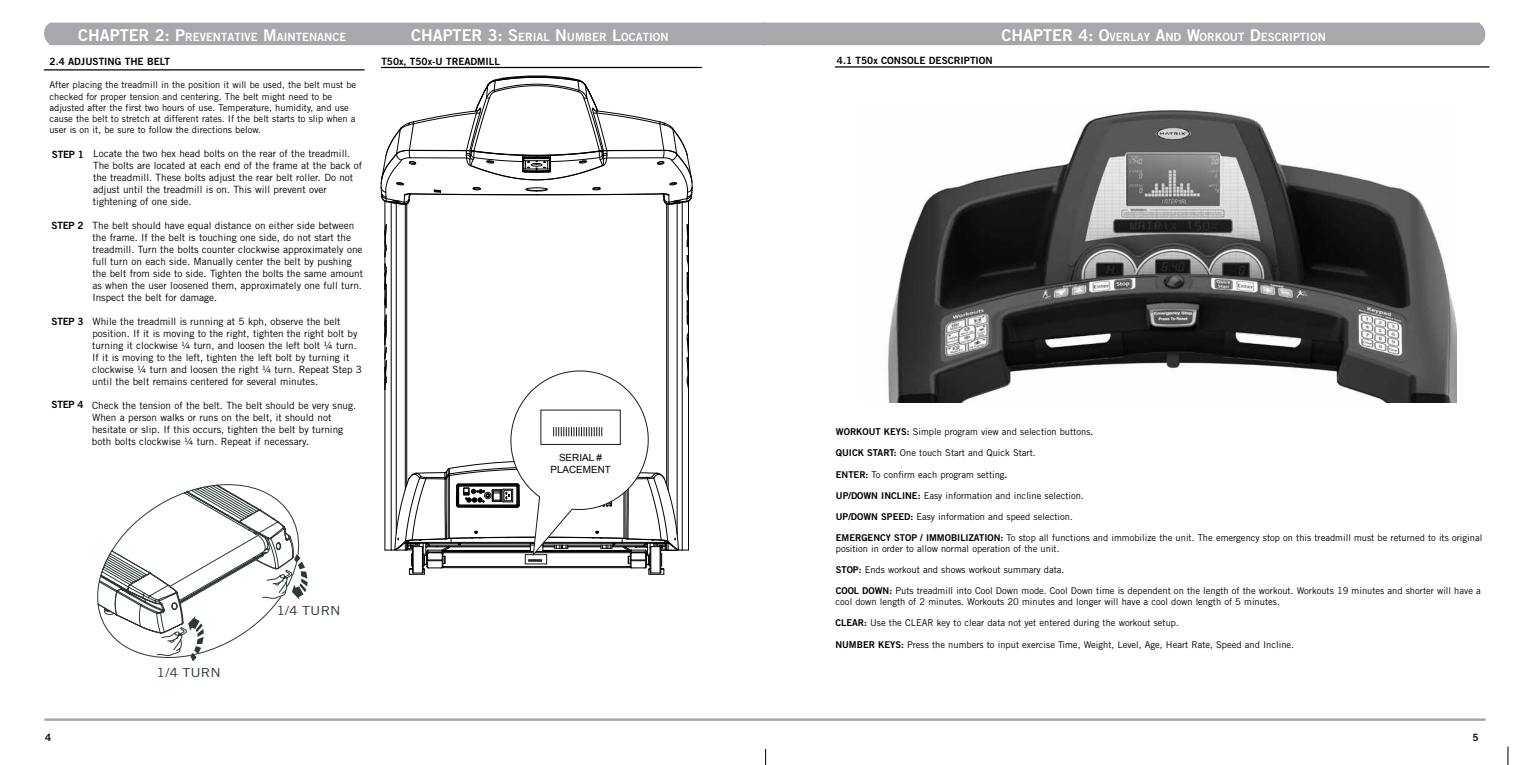
<style>
.page{position:relative;width:1530px;height:765px;background:#fff}
.page>*{position:absolute;margin:0;border:0;box-sizing:border-box;transform-origin:0 0}
.t1{font:16.25px "Trade Gothic LT Std Bd 2";color:#fff}
.t2{font:12.5px "Trade Gothic LT Std";color:#2d3a34;scale:1.15 1}
.t3{font:11.38px "Trade Gothic LT Std Bd 2";color:#fff}
.t4{font:10px/12px "Trade Gothic LT Std";color:#000}
.t5{font:10px "Trade Gothic LT Std Bd 2";color:#000}
.t6{font:9.88px/11.9px "Arial";color:#000;text-align:center}
.t7{font:9.38px/11.2px "Trade Gothic LT Std";color:#000}
.t8{font:9.38px "Trade Gothic LT Std Bd 2";color:#000}
.s1{font-size:16.25px}
.s2{font-family:"Trade Gothic LT Std Bd 2"}
</style>
<div class="page">
<hr style="left:45px;top:718px;width:720px;height:3px;background:#a6a8ab">
<div style="left:44px;top:23px;width:1441px;height:22px;background:#a6a8ab"></div>
<hr style="left:765px;top:718px;width:720px;height:3px;background:#a6a8ab">
<svg style="left:1508px;top:746px;width:1px;height:19px"></svg>
<svg style="left:765px;top:749px;width:1px;height:16px"></svg>
<hr style="left:44px;top:69px;width:320px;height:2px;background:#000">
<hr style="left:381px;top:67px;width:320px;height:1px;background:#000">
<hr style="left:385px;top:201px;width:1px;height:349px;background:#030000">
<hr style="left:688px;top:201px;width:1px;height:349px;background:#030000">
<hr style="left:406px;top:204px;width:1px;height:281px;background:#030000">
<hr style="left:666px;top:204px;width:1px;height:281px;background:#030000">
<svg style="left:380px;top:75px;width:313px;height:130px"></svg>
<hr style="left:405px;top:204px;width:1px;height:286px;background:#030000">
<hr style="left:396px;top:203px;width:1px;height:330px;background:#030000">
<hr style="left:391px;top:203px;width:1px;height:347px;background:#030000">
<hr style="left:682px;top:203px;width:1px;height:347px;background:#030000">
<hr style="left:677px;top:203px;width:1px;height:331px;background:#030000">
<hr style="left:668px;top:204px;width:1px;height:286px;background:#030000">
<svg style="left:384px;top:223px;width:305px;height:352px"></svg>
<hr style="left:835px;top:66px;width:654px;height:2px;background:#000">
<svg style="left:97px;top:484px;width:211px;height:177px"></svg>
<img style="left:888px;top:110px;width:569px;height:293px">
<h1 class="t1" style="left:78px;top:25px;width:31px">CHAPTER</h1>
<p class="t3" style="left:155px;top:29px;width:193px"><span class="s1">2: P</span>REVENTATIVE <span class="s1">M</span>AINTENANCE</p>
<h1 class="t1" style="left:411px;top:25px;width:31px">CHAPTER</h1>
<p class="t3" style="left:488px;top:29px;width:182px"><span class="s1">3: S</span>ERIAL <span class="s1">N</span> UMBER <span class="s1">L</span>OCATION</p>
<p class="t5" style="left:381px;top:55px;width:120px">T50X, T50X-U TREADMILL</p>
<p class="t5" style="left:50px;top:55px;width:122px">2.4 ADJUSTING THE BELT</p>
<p class="t7" style="left:49px;top:79px;width:308px">After placing the treadmill in the position it will be used, the belt must be checked for proper tension and centering. The belt might need to be adjusted after the first two hours of use. Temperature, humidity, and use cause the belt to stretch at different rates. If the belt starts to slip when a user is on it, be sure to follow the directions below.</p>
<p class="t4" style="left:93px;top:147px;width:271px">Locate the two hex head bolts on the rear of the treadmill.<br>The bolts are located at each end of the frame at the back of the treadmill. These bolts adjust the rear belt roller. Do not adjust until the treadmill is on. This will prevent over tightening of one side.</p>
<p class="t4" style="left:92px;top:219px;width:272px">The belt should have equal distance on either side between the frame. If the belt is touching one side, do not start the treadmill. Turn the bolts counter clockwise approximately one full turn on each side. Manually center the belt by pushing the belt from side to side. Tighten the bolts the same amount as when the user loosened them, approximately one full turn.<br>Inspect the belt for damage.</p>
<p class="t4" style="left:92px;top:315px;width:271px">While the treadmill is running at 5 kph, observe the belt position. If it is moving to the right, tighten the right bolt by turning it clockwise ¼ turn, and loosen the left bolt ¼ turn.<br>If it is moving to the left, tighten the left bolt by turning it clockwise ¼ turn and loosen the right ¼ turn. Repeat Step 3 until the belt remains centered for several minutes.</p>
<p class="t4" style="left:92px;top:399px;width:266px">Check the tension of the belt. The belt should be very snug.<br>When a person walks or runs on the belt, it should not hesitate or slip. If this occurs, tighten the belt by turning both bolts clockwise ¼ turn. Repeat if necessary.</p>
<p class="t5" style="left:52px;top:148px;width:6px">STEP</p>
<p class="t5" style="left:78px;top:148px;width:8px">1</p>
<p class="t5" style="left:52px;top:219px;width:6px">STEP</p>
<p class="t5" style="left:78px;top:219px;width:8px">2</p>
<p class="t5" style="left:52px;top:315px;width:6px">STEP</p>
<p class="t5" style="left:78px;top:315px;width:8px">3</p>
<p class="t5" style="left:52px;top:399px;width:6px">STEP</p>
<p class="t5" style="left:78px;top:399px;width:8px">4</p>
<p class="t2" style="left:157px;top:665px;width:57px">1/4 TURN</p>
<p class="t2" style="left:276px;top:603px;width:57px">1/4 TURN</p>
<p class="t6" style="left:550px;top:451px;width:62px">SERIAL #<br>PLACEMENT</p>
<p class="t5" style="left:837px;top:54px;width:58px">4.1 T50X CONSOLEDESCRIPTION</p>
<h1 class="t1" style="left:1002px;top:25px;width:31px">CHAPTER</h1>
<p class="t3" style="left:1078px;top:30px;width:249px"><span class="s1">4:</span> <span class="s1">O</span>VERLAY <span class="s1">A</span>ND <span class="s1">W</span>ORKOUT <span class="s1">D</span>ESCRIPTION</p>
<p class="t8" style="left:836px;top:426px;width:51px">WORKOUT KEYS</p>
<p class="t7" style="left:907px;top:426px;width:188px"><span class="s2">:</span> Simple program view and selection buttons.</p>
<p class="t8" style="left:836px;top:447px;width:6px">QUICK</p>
<p class="t7" style="left:867px;top:447px;width:170px"><span class="s2">START:</span> One touch Start and Quick Start.</p>
<p class="t7" style="left:836px;top:468px;width:173px"><span class="s2">ENTER:</span> To confirm each program setting<span class="s2">.</span></p>
<p class="t8" style="left:836px;top:490px;width:22px">UP/DOWN</p>
<p class="t7" style="left:881px;top:490px;width:204px"><span class="s2">INCLINE:</span> Easy information and incline selection.</p>
<p class="t8" style="left:836px;top:511px;width:22px">UP/DOWNSPEED</p>
<p class="t7" style="left:910px;top:511px;width:164px"><span class="s2">:</span> Easy information and speed selection.</p>
<p class="t8" style="left:836px;top:532px;width:7px">EMERGENCYSTOP</p>
<p class="t8" style="left:920px;top:532px;width:16px">/ IMMOBILI</p>
<p class="t8" style="left:969px;top:532px;width:12px">ZATION</p>
<p class="t7" style="left:836px;top:533px;width:648px;line-height:10.6px;text-indent:165px"><span class="s2">:</span> To stop all functions and immobilize the unit. The emergency stop on this treadmill must be returned to its original position in order to allow normal operation of the unit.</p>
<p class="t8" style="left:836px;top:564px;width:7px">STOP</p>
<p class="t7" style="left:859px;top:564px;width:207px"><span class="s2">:</span> Ends workout and shows workout summary data.</p>
<p class="t7" style="left:836px;top:586px;width:647px;line-height:10.6px"><span class="s2">COOL DOWN:</span> Puts treadmill into Cool Down mode. Cool Down time is dependent on the length of the workout. Workouts 19 minutes and shorter will have a cool down length of 2 minutes. Workouts 20 minutes and longer will have a cool down length of 5 minutes.</p>
<p class="t8" style="left:836px;top:617px;width:13px">CLEAR</p>
<p class="t7" style="left:864px;top:617px;width:316px"><span class="s2">:</span> Use the CLEAR key to clear data not yet entered during the workout setup.</p>
<p class="t7" style="left:835px;top:638px;width:460px"><span class="s2">NUMBER KEYS:</span> Press the numbers to input exercise Time, Weight, Level, Age, Heart Rate, Speed and Incline.</p>
<p class="t5" style="left:45px;top:731px;width:8px">4</p>
<p class="t5" style="left:1473px;top:731px;width:8px">5</p>
</div>
